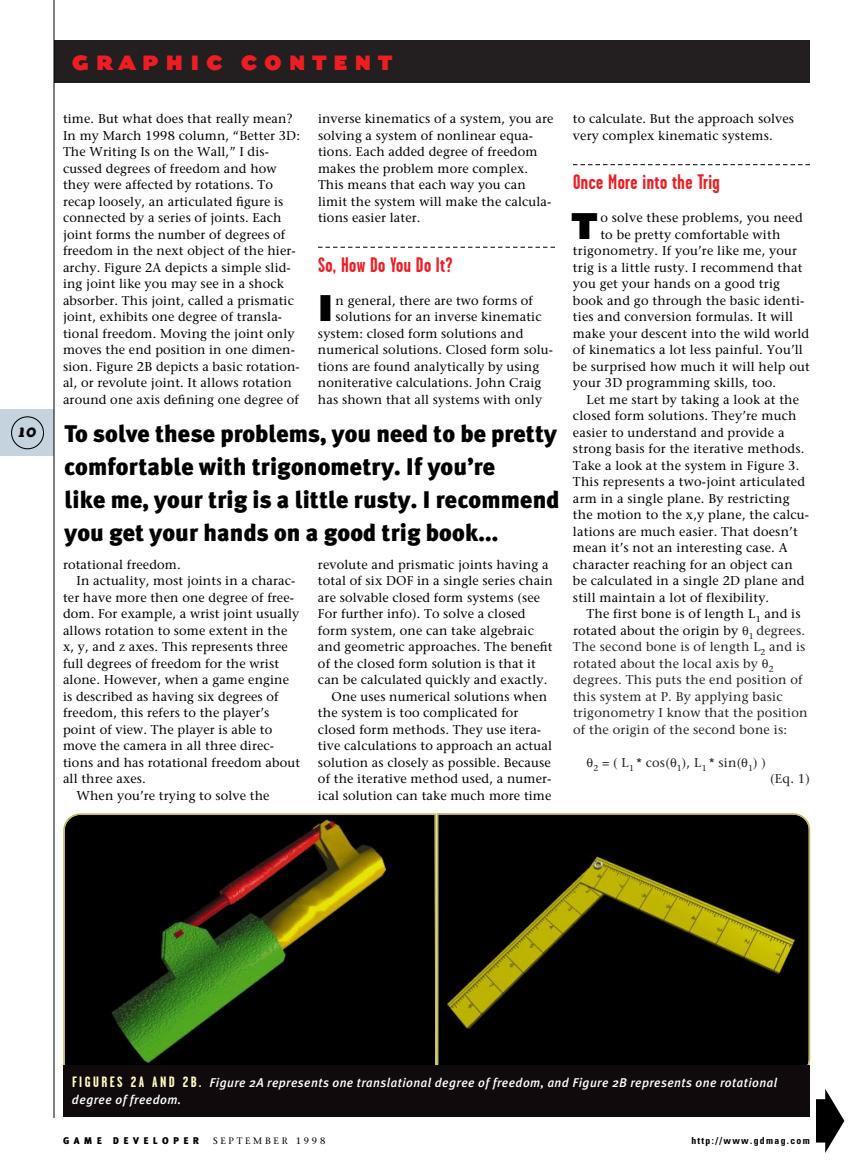
<style>
.page{position:relative;width:864px;height:1175px;background:#fff}
.page>*{position:absolute;margin:0;border:0;box-sizing:border-box;transform-origin:0 0}
.t1{font:900 34.95px "Dogma";color:#000}
.t2{font:900 24px/33px "Meta Plus";letter-spacing:.005em;color:#000}
.t3{font:700 21px "Garage Gothic";letter-spacing:.02em;color:#ee1d23}
.t4{font:900 19.5px "Dogma";letter-spacing:.39em;color:#ee1d23}
.t5{font:700 15px "Dogma Script";color:#000}
.t6{font:12.75px/16.5px "Stone Serif";letter-spacing:.01em;color:#000}
.t7{font:12.75px "Stone Serif";letter-spacing:.02em;color:#231f20}
.t8{font:italic 500 12.75px/16.5px "Meta Plus";letter-spacing:.035em;color:#fff}
.t9{font:700 condensed 9.75px "Univers";letter-spacing:.135em;color:#000}
.t10{font:900 9.75px "Meta Plus";letter-spacing:.45em;color:#000}
.t11{font:9.3px "Stone Serif";letter-spacing:.295em;color:#000}
.s1{color:#231f20}
.s2{font-family:"Garage Gothic";font-weight:700;font-style:normal;font-size:15px;color:#fffac1}
</style>
<div class="page">
<svg style="left:318px;top:247px;width:237px;height:1px"></svg>
<svg style="left:573px;top:164px;width:237px;height:1px"></svg>
<div style="left:54px;top:40px;width:756px;height:42px;background:#231f20"></div>
<div style="left:0;top:410px;width:54px;height:46px;background:#c4d3dd"></div>
<hr style="left:54px;top:0;width:1px;height:1118px;background:#000">
<div style="left:11px;top:416px;width:33px;height:33px;border:1px solid #000;border-radius:50%"></div>
<svg style="left:438px;top:813px;width:373px;height:252px;background:#1c1b03"></svg>
<svg style="left:63px;top:813px;width:375px;height:252px;background:#1a1e08"></svg>
<div style="left:63px;top:1065px;width:747px;height:51px;background:#110a0c"></div>
<svg style="left:816px;top:1089px;width:28px;height:63px"></svg>
<p class="t5" style="left:17px;top:427px;width:21px">10</p>
<h3 class="t4" style="left:72px;top:56px;width:321px">GRAPHIC CONTENT</h3>
<p class="t6" style="left:63px;top:112px;width:239px">time. But what does that really mean?<br>In my March 1998 column, “Better 3D:<br>The Writing Is on the Wall,” I dis&shy;cussed degrees of freedom and how they were affected by rotations. To recap loosely, an articulated figure is connected by a series of joints. Each joint forms the number of degrees of freedom in the next object of the hier&shy;archy. Figure 2A depicts a simple slid&shy;ing joint like you may see in a shock absorber. This joint, called a prismatic joint, exhibits one degree of transla&shy;tional freedom. Moving the joint only moves the end position in one dimen&shy;sion. Figure 2B depicts a basic rotation&shy;al, or revolute joint. It allows rotation around one axis defining one degree of</p>
<p class="t6" style="left:318px;top:112px;width:237px">inverse kinematics of a system, you are solving a system of nonlinear equa&shy;tions. Each added degree of freedom makes the problem more complex.<br>This means that each way you can limit the system will make the calcula&shy;tions easier later.</p>
<h3 class="t3" style="left:318px;top:257px;width:136px">So, How Do You Do It?</h3>
<h1 class="t1" style="left:318px;top:296px;width:16px">I</h1>
<p class="t6" style="left:336px;top:293px;width:199px">n general, there are two forms of</p>
<p class="t6" style="left:336px;top:310px;width:207px">solutions for an inverse kinematic</p>
<p class="t6" style="left:318px;top:326px;width:207px">system: closed form solutions and</p>
<p class="t6" style="left:318px;top:343px;width:236px">numerical solutions. Closed form solu-</p>
<p class="t6" style="left:318px;top:359px;width:223px">tions are found analytically by using</p>
<p class="t6" style="left:318px;top:376px;width:225px">noniterative calculations. John Craig</p>
<p class="t6" style="left:318px;top:392px;width:226px">has shown that all systems with only</p>
<h2 class="t2" style="left:64px;top:420px;width:497px">To solve these problems, you need to be pretty comfortable with trigonometry. If you’re<br>like me, your trig is a little rusty. I recommend you get your hands on a good trig book...</h2>
<p class="t6" style="left:63px;top:557px;width:119px">rotational freedom.</p>
<p class="t6" style="left:76px;top:574px;width:220px">In actuality, most joints in a charac-</p>
<p class="t6" style="left:63px;top:590px;width:233px">ter have more then one degree of free-</p>
<p class="t6" style="left:63px;top:607px;width:238px">dom. For example, a wrist joint usually</p>
<p class="t6" style="left:63px;top:623px;width:226px">allows rotation to some extent in the</p>
<p class="t6" style="left:63px;top:640px;width:226px">x, y, and z axes. This represents three</p>
<p class="t6" style="left:63px;top:656px;width:218px">full degrees of freedom for the wrist</p>
<p class="t6" style="left:63px;top:673px;width:228px">alone. However, when a game engine</p>
<p class="t6" style="left:63px;top:689px;width:217px">is described as having six degrees of</p>
<p class="t6" style="left:63px;top:706px;width:208px">freedom, this refers to the player’s</p>
<p class="t6" style="left:63px;top:722px;width:211px">point of view. The player is able to</p>
<p class="t6" style="left:63px;top:739px;width:213px">move the camera in all three direc-</p>
<p class="t6" style="left:63px;top:755px;width:239px">tions and has rotational freedom about</p>
<p class="t6" style="left:63px;top:772px;width:84px">all three axes.</p>
<p class="t6" style="left:76px;top:788px;width:195px">When you’re trying to solve the</p>
<p class="t6" style="left:318px;top:557px;width:232px">revolute and prismatic joints having a</p>
<p class="t6" style="left:318px;top:574px;width:236px">total of six DOF in a single series chain</p>
<p class="t6" style="left:318px;top:590px;width:224px">are solvable closed form systems (see</p>
<p class="t6" style="left:318px;top:607px;width:209px">For further info). To solve a closed</p>
<p class="t6" style="left:318px;top:623px;width:217px">form system, one can take algebraic</p>
<p class="t6" style="left:318px;top:640px;width:236px">and geometric approaches. The benefit</p>
<p class="t6" style="left:318px;top:656px;width:219px">of the closed form solution is that it</p>
<p class="t6" style="left:318px;top:673px;width:231px">can be calculated quickly and exactly.</p>
<p class="t6" style="left:331px;top:689px;width:217px">One uses numerical solutions when</p>
<p class="t6" style="left:318px;top:706px;width:202px">the system is too complicated for</p>
<p class="t6" style="left:318px;top:722px;width:225px">closed form methods. They use itera-</p>
<p class="t6" style="left:318px;top:739px;width:236px">tive calculations to approach an actual</p>
<p class="t6" style="left:318px;top:755px;width:234px">solution as closely as possible. Because</p>
<p class="t6" style="left:318px;top:772px;width:235px">of the iterative method used, a numer-</p>
<p class="t6" style="left:318px;top:788px;width:235px">ical solution can take much more time</p>
<p class="t6" style="left:573px;top:112px;width:223px">to calculate. But the approach solves very complex kinematic systems.</p>
<h3 class="t3" style="left:573px;top:174px;width:148px">Once More into the Trig</h3>
<h1 class="t1" style="left:573px;top:213px;width:24px">T</h1>
<p class="t6" style="left:600px;top:211px;width:204px">o solve these problems, you need</p>
<p class="t6" style="left:600px;top:227px;width:182px">to be pretty comfortable with</p>
<p class="t6" style="left:573px;top:244px;width:226px">trigonometry. If you’re like me, your</p>
<p class="t6" style="left:573px;top:260px;width:231px">trig is a little rusty. I recommend that</p>
<p class="t6" style="left:573px;top:277px;width:209px">you get your hands on a good trig</p>
<p class="t6" style="left:573px;top:293px;width:233px">book and go through the basic identi-</p>
<p class="t6" style="left:573px;top:310px;width:222px">ties and conversion formulas. It will</p>
<p class="t6" style="left:573px;top:326px;width:238px">make your descent into the wild world</p>
<p class="t6" style="left:573px;top:343px;width:231px">of kinematics a lot less painful. You’ll</p>
<p class="t6" style="left:573px;top:359px;width:239px">be surprised how much it will help out</p>
<p class="t6" style="left:573px;top:376px;width:205px">your 3D programming skills, too.</p>
<p class="t6" style="left:586px;top:392px;width:214px">Let me start by taking a look at the</p>
<p class="t6" style="left:573px;top:409px;width:225px">closed form solutions. They’re much</p>
<p class="t6" style="left:573px;top:425px;width:213px">easier to understand and provide a</p>
<p class="t6" style="left:573px;top:442px;width:233px">strong basis for the iterative methods.</p>
<p class="t6" style="left:573px;top:458px;width:228px">Take a look at the system in Figure 3.</p>
<p class="t6" style="left:573px;top:475px;width:234px">This represents a two-joint articulated</p>
<p class="t6" style="left:573px;top:491px;width:218px">arm in a single plane. By restricting</p>
<p class="t6" style="left:573px;top:508px;width:238px">the motion to the x,y plane, the calcu-</p>
<p class="t6" style="left:573px;top:524px;width:226px">lations are much easier. That doesn’t</p>
<p class="t6" style="left:573px;top:541px;width:216px">mean it’s not an interesting case. A</p>
<p class="t6" style="left:573px;top:557px;width:221px">character reaching for an object can</p>
<p class="t6" style="left:573px;top:574px;width:233px">be calculated in a single 2D plane and</p>
<p class="t6" style="left:573px;top:590px;width:198px">still maintain a lot of flexibility.</p>
<p class="t6" style="left:586px;top:607px;width:216px">The first bone is of length L<sub>1</sub> and is</p>
<p class="t6" style="left:573px;top:623px;width:234px">rotated about the origin by <sub>1</sub> <span class="s1">degrees.</span></p>
<p class="t7" style="left:573px;top:642px;width:234px">The second bone is of length L<sub>2</sub> and is</p>
<p class="t7" style="left:573px;top:658px;width:202px">rotated about the local axis by <sub>2</sub></p>
<p class="t7" style="left:573px;top:675px;width:231px">degrees. This puts the end position of</p>
<p class="t7" style="left:573px;top:691px;width:211px">this system at P. By applying basic</p>
<p class="t7" style="left:573px;top:708px;width:236px">trigonometry I know that the position</p>
<p class="t7" style="left:573px;top:724px;width:216px">of the origin of the second bone is:</p>
<p class="t7" style="left:593px;top:757px;width:174px"><sub>2</sub> = ( L<sub>1</sub> * cos( <sub>1</sub>), L<sub>1</sub> * sin( <sub>1</sub>) )</p>
<p class="t7" style="left:770px;top:774px;width:41px">(Eq. 1)</p>
<p class="t8" style="left:72px;top:1076px;width:707px"><span class="s2">FIGURES 2A AND 2B.</span> Figure 2A represents one translational degree of freedom, and Figure 2B represents one rotational degree of freedom.</p>
<p class="t10" style="left:63px;top:1136px;width:138px">GAME DEVELOPER</p>
<p class="t11" style="left:213px;top:1136px;width:114px">SEPTEMBER 1998</p>
<p class="t9" style="left:691px;top:1136px;width:120px">http://www.gdmag.com</p>
</div>
